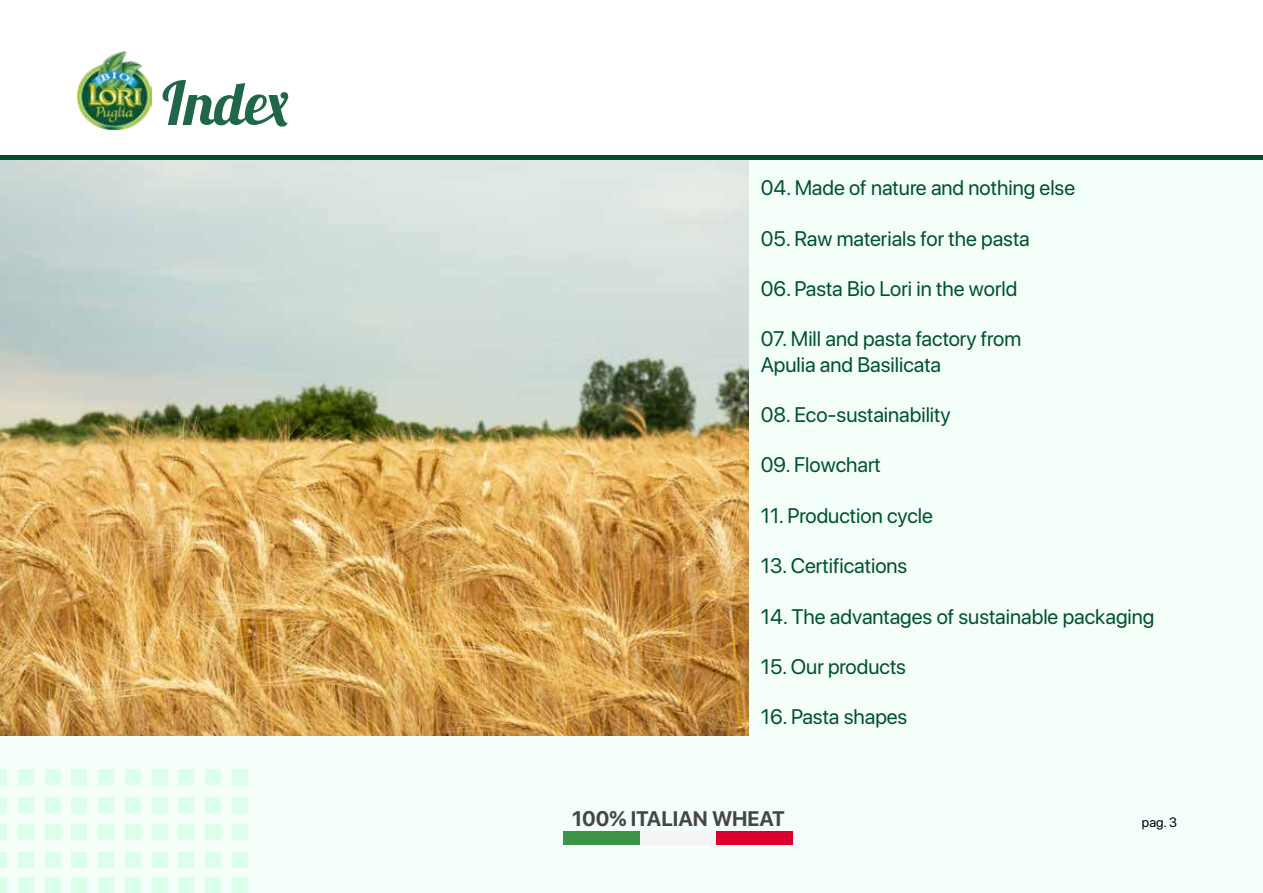
<style>
.page{position:relative;width:1263px;height:893px;background:#fff}
.page>*{position:absolute;margin:0;border:0;box-sizing:border-box;transform-origin:0 0}
.t1{font:60px "Lobster 1.3";color:#1f6748}
.t2{font:21px/25.2px "SF Pro Display";color:#00522f}
.t3{font:700 21px "SF Pro Display";color:#464547}
.t4{font:13.5px "SF Pro Display";color:#000}
</style>
<div class="page">
<div style="left:0;top:157px;width:1263px;height:736px;background:#f4fff9"></div>
<div style="left:0;top:770px;width:7px;height:15px;background:#dbffeb"></div>
<div style="left:0;top:797px;width:7px;height:15px;background:#dbffeb"></div>
<div style="left:0;top:825px;width:7px;height:15px;background:#dbffeb"></div>
<div style="left:0;top:852px;width:7px;height:15px;background:#dbffeb"></div>
<div style="left:18px;top:770px;width:16px;height:15px;background:#dbffeb"></div>
<div style="left:18px;top:797px;width:16px;height:15px;background:#dbffeb"></div>
<div style="left:18px;top:825px;width:16px;height:15px;background:#dbffeb"></div>
<div style="left:18px;top:852px;width:16px;height:15px;background:#dbffeb"></div>
<div style="left:45px;top:770px;width:15px;height:15px;background:#dbffeb"></div>
<div style="left:45px;top:797px;width:15px;height:15px;background:#dbffeb"></div>
<div style="left:45px;top:825px;width:15px;height:15px;background:#dbffeb"></div>
<div style="left:45px;top:852px;width:15px;height:15px;background:#dbffeb"></div>
<div style="left:72px;top:770px;width:15px;height:15px;background:#dbffeb"></div>
<div style="left:72px;top:797px;width:15px;height:15px;background:#dbffeb"></div>
<div style="left:72px;top:825px;width:15px;height:15px;background:#dbffeb"></div>
<div style="left:72px;top:852px;width:15px;height:15px;background:#dbffeb"></div>
<div style="left:99px;top:770px;width:15px;height:15px;background:#dbffeb"></div>
<div style="left:99px;top:797px;width:15px;height:15px;background:#dbffeb"></div>
<div style="left:99px;top:825px;width:15px;height:15px;background:#dbffeb"></div>
<div style="left:99px;top:852px;width:15px;height:15px;background:#dbffeb"></div>
<div style="left:125px;top:770px;width:15px;height:15px;background:#dbffeb"></div>
<div style="left:125px;top:797px;width:15px;height:15px;background:#dbffeb"></div>
<div style="left:125px;top:825px;width:15px;height:15px;background:#dbffeb"></div>
<div style="left:125px;top:852px;width:15px;height:15px;background:#dbffeb"></div>
<div style="left:152px;top:770px;width:15px;height:15px;background:#dbffeb"></div>
<div style="left:152px;top:797px;width:15px;height:15px;background:#dbffeb"></div>
<div style="left:152px;top:825px;width:15px;height:15px;background:#dbffeb"></div>
<div style="left:152px;top:852px;width:15px;height:15px;background:#dbffeb"></div>
<div style="left:179px;top:770px;width:15px;height:15px;background:#dbffeb"></div>
<div style="left:179px;top:797px;width:15px;height:15px;background:#dbffeb"></div>
<div style="left:179px;top:825px;width:15px;height:15px;background:#dbffeb"></div>
<div style="left:179px;top:852px;width:15px;height:15px;background:#dbffeb"></div>
<div style="left:205px;top:770px;width:16px;height:15px;background:#dbffeb"></div>
<div style="left:205px;top:797px;width:16px;height:15px;background:#dbffeb"></div>
<div style="left:205px;top:825px;width:16px;height:15px;background:#dbffeb"></div>
<div style="left:205px;top:852px;width:16px;height:15px;background:#dbffeb"></div>
<div style="left:232px;top:770px;width:15px;height:15px;background:#dbffeb"></div>
<div style="left:232px;top:797px;width:15px;height:15px;background:#dbffeb"></div>
<div style="left:232px;top:825px;width:15px;height:15px;background:#dbffeb"></div>
<div style="left:232px;top:852px;width:15px;height:15px;background:#dbffeb"></div>
<div style="left:0;top:878px;width:7px;height:15px;background:#dbffeb"></div>
<div style="left:18px;top:878px;width:16px;height:15px;background:#dbffeb"></div>
<div style="left:45px;top:878px;width:15px;height:15px;background:#dbffeb"></div>
<div style="left:72px;top:878px;width:15px;height:15px;background:#dbffeb"></div>
<div style="left:99px;top:878px;width:15px;height:15px;background:#dbffeb"></div>
<div style="left:125px;top:878px;width:15px;height:15px;background:#dbffeb"></div>
<div style="left:152px;top:878px;width:15px;height:15px;background:#dbffeb"></div>
<div style="left:179px;top:878px;width:15px;height:15px;background:#dbffeb"></div>
<div style="left:205px;top:878px;width:16px;height:15px;background:#dbffeb"></div>
<div style="left:232px;top:878px;width:15px;height:15px;background:#dbffeb"></div>
<img style="left:0;top:159px;width:748px;height:577px">
<img style="left:78px;top:52px;width:74px;height:77px">
<div style="left:563px;top:831px;width:77px;height:14px;background:#3d9447"></div>
<div style="left:640px;top:831px;width:77px;height:14px;background:#f5f5f5"></div>
<div style="left:717px;top:831px;width:76px;height:14px;background:#d90030"></div>
<hr style="left:0;top:155px;width:1263px;height:4px;background:#00522f">
<h1 class="t1" style="left:162px;top:65px;width:129px">Index</h1>
<p class="t2" style="left:761px;top:175px;width:316px">04. Made of nature and nothing else</p>
<p class="t2" style="left:761px;top:226px;width:270px">05. Raw materials for the pasta</p>
<p class="t2" style="left:761px;top:276px;width:258px">06. Pasta Bio Lori in the world</p>
<p class="t2" style="left:761px;top:326px;width:262px">07. Mill and pasta factory from<br>Apulia and Basilicata</p>
<p class="t2" style="left:761px;top:402px;width:192px">08. Eco-sustainability</p>
<p class="t2" style="left:761px;top:452px;width:122px">09. Flowchart</p>
<p class="t2" style="left:761px;top:503px;width:174px">11. Production cycle</p>
<p class="t2" style="left:761px;top:553px;width:148px">13. Certifications</p>
<p class="t2" style="left:761px;top:604px;width:395px">14. The advantages of sustainable packaging</p>
<p class="t2" style="left:761px;top:654px;width:147px">15. Our products</p>
<p class="t2" style="left:761px;top:704px;width:148px">16. Pasta shapes</p>
<p class="t3" style="left:572px;top:807px;width:214px">100% ITALIAN WHEAT</p>
<p class="t4" style="left:1142px;top:811px;width:37px">pag. 3</p>
</div>
